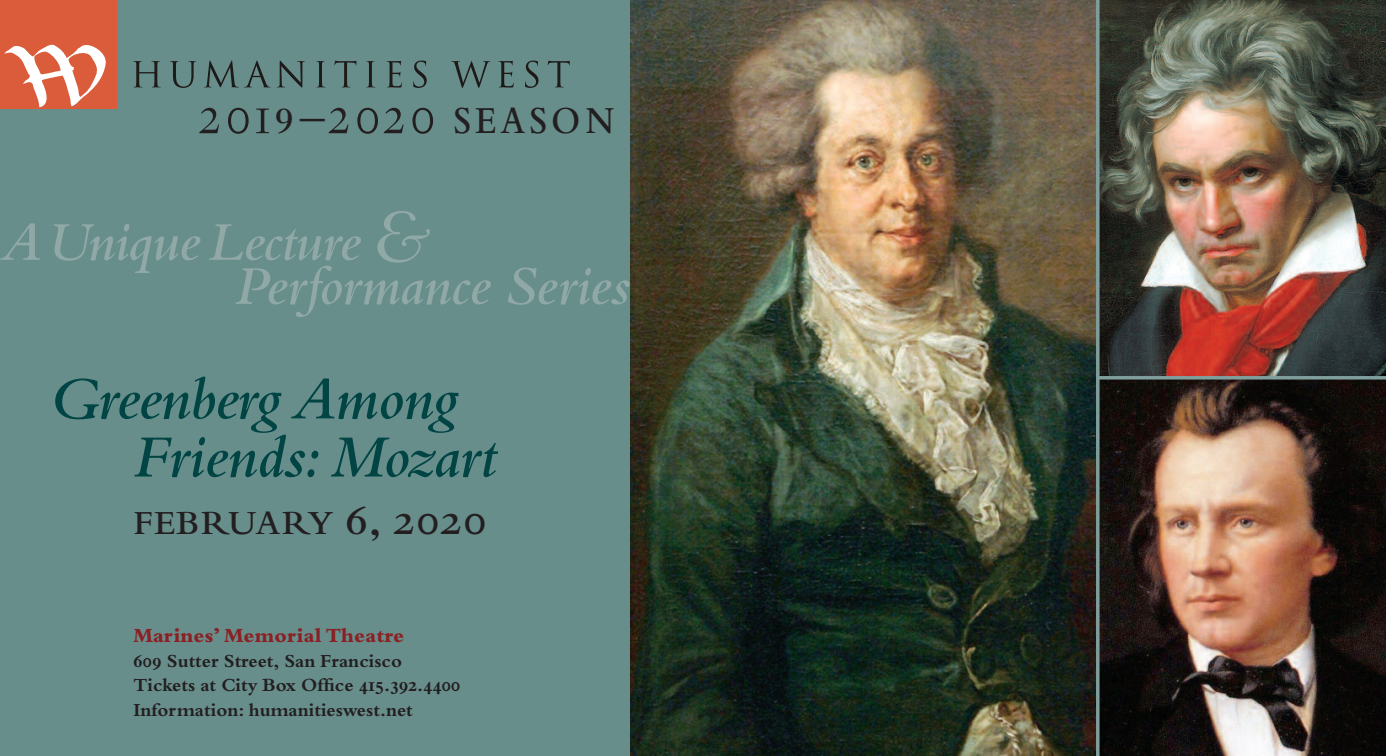
<style>
.page{position:relative;width:1386px;height:756px;background:#fff}
.page>*{position:absolute;margin:0;border:0;box-sizing:border-box;transform-origin:0 0}
.t1{font:italic 600 62.48px/58.1px "Bembo";letter-spacing:-.01em;color:#044}
.t2{font:57.93px "Bembo SC";letter-spacing:.1em;color:#231f20;scale:.88 1}
.t3{font:italic 600 57.05px/44.1px "Bembo";letter-spacing:-.01em;color:#90a9a7}
.t4{font:35.35px "Bembo Semibold Os F";letter-spacing:.05em;color:#231f20}
.t5{font:800 21px "Bembo";color:#8a2124}
.t6{font:19.25px/24.5px "Bembo Bold Os F";color:#231f20}
.s1{font-family:"Bembo";font-weight:600;font-size:38.5px}
.s2{font-size:55.82px}
.s3{font-family:"Bembo Semibold Os F";font-size:39.9px}
.s4{font-weight:400;font-size:79.1px}
.s5{font-size:46.55px}
</style>
<div class="page">
<img style="left:630px;top:0;width:756px;height:756px">
<div style="left:0;top:0;width:630px;height:756px;background:#688e8c"></div>
<div style="left:0;top:0;width:116px;height:109px;background:#db5c3a"></div>
<svg style="left:4px;top:44px;width:102px;height:63px"></svg>
<svg style="left:133px;top:61px;width:27px;height:26px"></svg>
<svg style="left:170px;top:61px;width:26px;height:27px"></svg>
<svg style="left:205px;top:61px;width:65px;height:26px"></svg>
<svg style="left:277px;top:61px;width:28px;height:27px"></svg>
<svg style="left:316px;top:61px;width:9px;height:26px"></svg>
<svg style="left:334px;top:61px;width:22px;height:26px"></svg>
<svg style="left:366px;top:61px;width:9px;height:26px"></svg>
<svg style="left:387px;top:61px;width:15px;height:27px"></svg>
<svg style="left:413px;top:61px;width:14px;height:27px"></svg>
<svg style="left:451px;top:61px;width:39px;height:27px"></svg>
<svg style="left:498px;top:61px;width:16px;height:27px"></svg>
<svg style="left:525px;top:61px;width:14px;height:27px"></svg>
<svg style="left:548px;top:61px;width:22px;height:26px"></svg>
<svg style="left:1096px;top:0;width:4px;height:756px;background:#718c8a"></svg>
<svg style="left:1098px;top:376px;width:288px;height:4px"></svg>
<h2 class="t2" style="left:198px;top:95px;width:475px">201<span class="s1">9</span><span class="s2">–</span>2020 <span class="s3">SEASON</span></h2>
<h3 class="t3" style="left:235px;top:226px;width:397px;text-indent:-235px">AUnique Lecture <span class="s4">&amp;<br></span>Performance Series</h3>
<h1 class="t1" style="left:133px;top:376px;width:365px;text-indent:-84px">Greenberg Among<br>Friends: Mozart</h1>
<h3 class="t4" style="left:133px;top:511px;width:354px">FEBRUARY <span class="s5">6, 2020</span></h3>
<p class="t5" style="left:133px;top:628px;width:272px">Marines’ Memorial Theatre</p>
<p class="t6" style="left:133px;top:650px;width:328px">609 Sutter Street, San Francisco<br>Tickets at City Box Office 415.392.4400<br>Information: humanitieswest.net</p>
</div>
